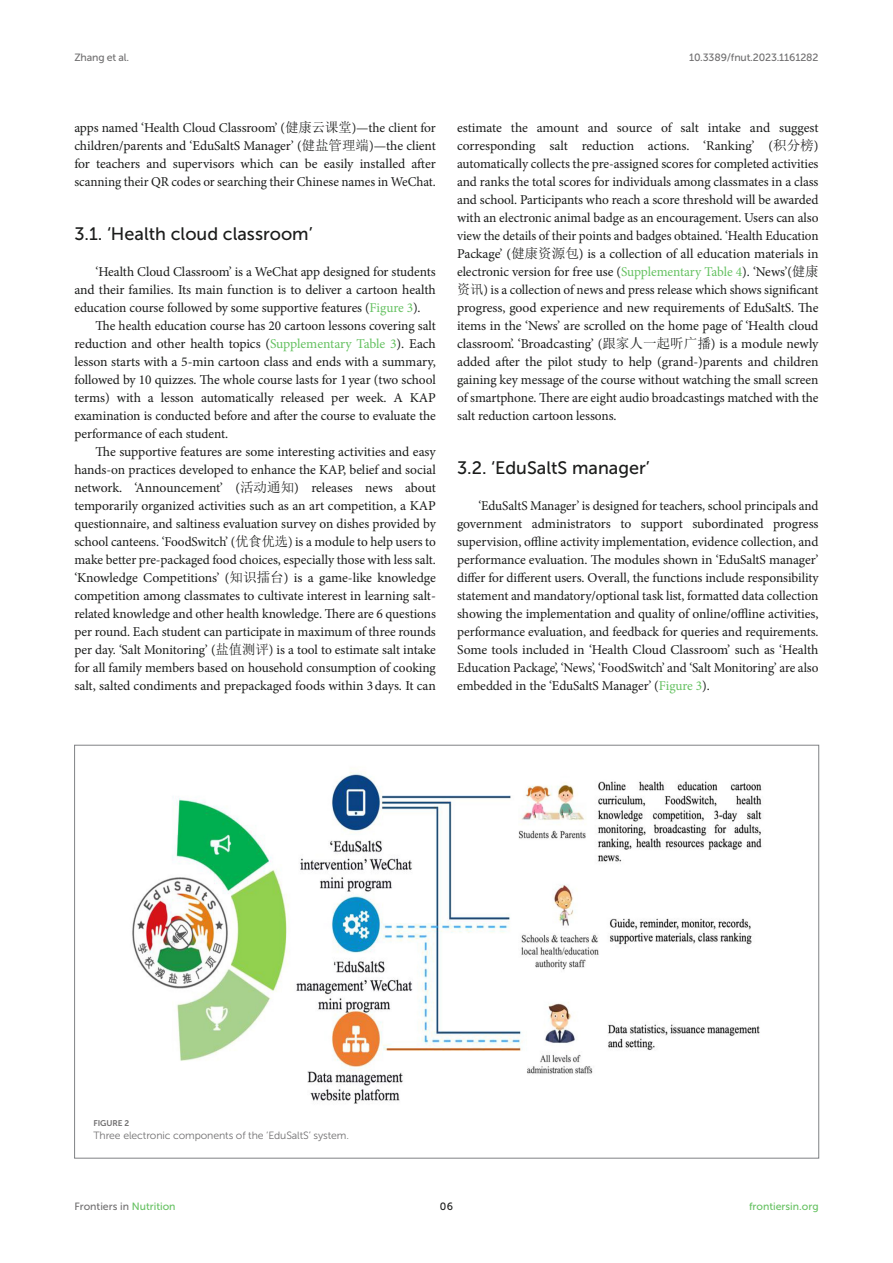
<style>
.page{position:relative;width:893px;height:1263px;background:#fff}
.page>*{position:absolute;margin:0;border:0;box-sizing:border-box;transform-origin:0 0}
.HEAD_2{font:18px "Museo Sans 500";color:#1b1c1b}
.TEXT{font:13.5px/18px "Minion Pro";letter-spacing:-.005em;color:#1b1c1b;text-align:justify}
.TEXT_FLUSH{font:13.5px/18px "Minion Pro";letter-spacing:-.005em;color:#1b1c1b;text-align:justify}
.t1{font:10.5px "Museo Sans 500";letter-spacing:-.015em;color:#706f70}
.FIG_LEG{font:10.5px "Museo Sans 300";letter-spacing:-.01em;color:#706f70}
.t2{font:10.5px "Museo Sans 500";color:#65c161}
.t3{font:10.5px "Museo Sans 500";color:#1b1c1b}
.FIG_HD{font:8.25px "Museo Sans 700";letter-spacing:-.01em;color:#706f70}
.s1{font-family:"Sim Sun"}
.s2{color:#65c161}
</style>
<div class="page">
<img style="left:132px;top:768px;width:630px;height:336px">
<p class="t1" style="left:74px;top:51px;width:56px">Zhang et al.</p>
<p class="t1" style="left:689px;top:51px;width:131px">10.3389/fnut.2023.1161282</p>
<p class="TEXT_FLUSH" style="left:74px;top:119px;width:363px">apps named ‘Health Cloud Classroom’ (<span class="s1">健康云课堂</span>)—the client for children/parents and ‘EduSaltS Manager’ (<span class="s1">健盐管理端</span>)—the client for teachers and supervisors which can be easily installed after scanning their QR codes or searching their Chinese names in WeChat.</p>
<p class="HEAD_2" style="left:74px;top:224px;width:240px">3.1. ‘Health cloud classroom’</p>
<p class="TEXT_FLUSH" style="left:74px;top:263px;width:363px;text-indent:21px">‘Health Cloud Classroom’ is a WeChat app designed for students and their families. Its main function is to deliver a cartoon health education course followed by some supportive features (<span class="s2">Figure 3</span>).</p>
<p class="TEXT" style="left:74px;top:317px;width:363px;text-indent:21px">The health education course has 20 cartoon lessons covering salt reduction and other health topics (<span class="s2">Supplementary Table 3</span>). Each lesson starts with a 5-min cartoon class and ends with a summary, followed by 10 quizzes. The whole course lasts for 1year (two school terms) with a lesson automatically released per week. A KAP examination is conducted before and after the course to evaluate the performance of each student.</p>
<p class="TEXT" style="left:74px;top:443px;width:363px;text-indent:21px">The supportive features are some interesting activities and easy hands-on practices developed to enhance the KAP, belief and social network. ‘Announcement’ (<span class="s1">活动通知</span>) releases news about temporarily organized activities such as an art competition, a KAP questionnaire, and saltiness evaluation survey on dishes provided by school canteens. ‘FoodSwitch’ (<span class="s1">优食优选</span>) is a module to help users to make better pre-packaged food choices, especially those with less salt. ‘Knowledge Competitions’ (<span class="s1">知识擂台</span>) is a game-like knowledge competition among classmates to cultivate interest in learning salt&shy;related knowledge and other health knowledge. There are 6 questions per round. Each student can participate in maximum of three rounds per day. ‘Salt Monitoring’ (<span class="s1">盐值测评</span>) is a tool to estimate salt intake for all family members based on household consumption of cooking salt, salted condiments and prepackaged foods within 3days. It can</p>
<p class="TEXT" style="left:457px;top:119px;width:363px">estimate the amount and source of salt intake and suggest corresponding salt reduction actions. ‘Ranking’ (<span class="s1">积分榜</span>) automatically collects the pre-assigned scores for completed activities and ranks the total scores for individuals among classmates in a class and school. Participants who reach a score threshold will be awarded with an electronic animal badge as an encouragement. Users can also view the details of their points and badges obtained. ‘Health Education Package’ (<span class="s1">健康资源包</span>) is a collection of all education materials in electronic version for free use (<span class="s2">Supplementary Table 4</span>). ‘News’(<span class="s1">健康资讯</span>) is a collection of news and press release which shows significant progress, good experience and new requirements of EduSaltS. The items in the ‘News’ are scrolled on the home page of ‘Health cloud classroom’. ‘Broadcasting’ (<span class="s1">跟家人一起听广播</span>) is a module newly added after the pilot study to help (grand-)parents and children gaining key message of the course without watching the small screen of smartphone. There are eight audio broadcastings matched with the salt reduction cartoon lessons.</p>
<p class="HEAD_2" style="left:457px;top:458px;width:194px">3.2. ‘EduSaltS manager’</p>
<p class="TEXT_FLUSH" style="left:457px;top:497px;width:363px;text-indent:21px">‘EduSaltS Manager’ is designed for teachers, school principals and government administrators to support subordinated progress supervision, offline activity implementation, evidence collection, and performance evaluation. The modules shown in ‘EduSaltS manager’ differ for different users. Overall, the functions include responsibility statement and mandatory/optional task list, formatted data collection showing the implementation and quality of online/offline activities, performance evaluation, and feedback for queries and requirements.<br>Some tools included in ‘Health Cloud Classroom’ such as ‘Health Education Package’, ‘News’, ‘FoodSwitch’ and ‘Salt Monitoring’ are also embedded in the ‘EduSaltS Manager’ (<span class="s2">Figure 3</span>).</p>
<p class="FIG_HD" style="left:94px;top:1118px;width:37px">FIGURE 2</p>
<p class="FIG_LEG" style="left:94px;top:1130px;width:257px">Three electronic components of the ‘EduSaltS’ system.</p>
<p class="t1" style="left:74px;top:1200px;width:103px">Frontiers in <span class="s2">Nutrition</span></p>
<p class="t3" style="left:440px;top:1200px;width:15px">06</p>
<p class="t2" style="left:749px;top:1200px;width:71px">frontiersin.org</p>
</div>
